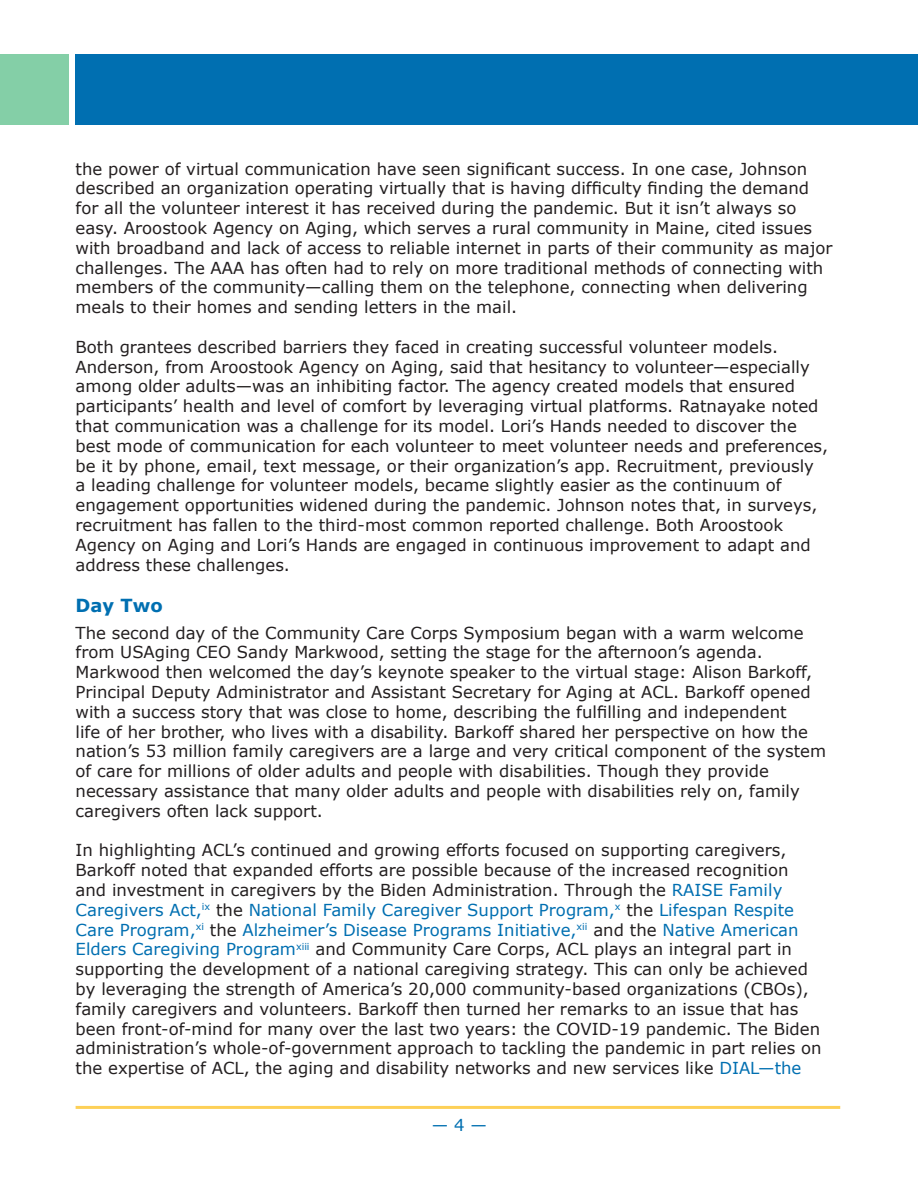
<style>
.page{position:relative;width:918px;height:1188px;background:#fff}
.page>*{position:absolute;margin:0;border:0;box-sizing:border-box;transform-origin:0 0}
.Subhead{font:700 18px "Verdana";color:#006fb1}
.t1{font:16.5px/19.8px "Verdana";color:#231f20}
.t2{font:16.5px "Verdana";color:#006fb1}
.s1{color:#006fb1}
</style>
<div class="page">
<hr style="left:76px;top:1106px;width:764px;height:3px;background:#fdd057">
<div style="left:0;top:54px;width:68px;height:70px;background:#84cfa7"></div>
<div style="left:76px;top:54px;width:842px;height:70px;background:#006fb1"></div>
<p class="t1" style="left:76px;top:159px;width:758px">the power of virtual communication have seen significant success. In one case, Johnson described an organization operating virtually that is having difficulty finding the demand for all the volunteer interest it has received during the pandemic. But it isn’t always so easy. Aroostook Agency on Aging, which serves a rural community in Maine, cited issues with broadband and lack of access to reliable internet in parts of their community as major challenges. The AAA has often had to rely on more traditional methods of connecting with members of the community—calling them on the telephone, connecting when delivering meals to their homes and sending letters in the mail.</p>
<p class="t1" style="left:76px;top:337px;width:754px">Both grantees described barriers they faced in creating successful volunteer models.<br>Anderson, from Aroostook Agency on Aging, said that hesitancy to volunteer—especially among older adults—was an inhibiting factor. The agency created models that ensured participants’ health and level of comfort by leveraging virtual platforms. Ratnayake noted that communication was a challenge for its model. Lori’s Hands needed to discover the best mode of communication for each volunteer to meet volunteer needs and preferences, be it by phone, email, text message, or their organization’s app. Recruitment, previously<br>a leading challenge for volunteer models, became slightly easier as the continuum of engagement opportunities widened during the pandemic. Johnson notes that, in surveys, recruitment has fallen to the third-most common reported challenge. Both Aroostook Agency on Aging and Lori’s Hands are engaged in continuous improvement to adapt and address these challenges.</p>
<p class="Subhead" style="left:76px;top:594px;width:89px">Day Two</p>
<p class="t1" style="left:76px;top:623px;width:752px">The second day of the Community Care Corps Symposium began with a warm welcome from USAging CEO Sandy Markwood, setting the stage for the afternoon’s agenda.<br>Markwood then welcomed the day’s keynote speaker to the virtual stage: Alison Barkoff, Principal Deputy Administrator and Assistant Secretary for Aging at ACL. Barkoff opened with a success story that was close to home, describing the fulfilling and independent<br>life of her brother, who lives with a disability. Barkoff shared her perspective on how the nation’s 53 million family caregivers are a large and very critical component of the system of care for millions of older adults and people with disabilities. Though they provide necessary assistance that many older adults and people with disabilities rely on, family caregivers often lack support.</p>
<p class="t1" style="left:76px;top:841px;width:747px">In highlighting ACL’s continued and growing efforts focused on supporting caregivers, Barkoff noted that expanded efforts are possible because of the increased recognition and investment in caregivers by the Biden Administration. Through the <span class="s1">RAISE Family Caregivers Act,</span><sup>ix</sup> the <span class="s1">National Family Caregiver Support Program,</span><sup>x</sup> the <span class="s1">Lifespan Respite Care Program,</span><sup>xi</sup> the <span class="s1">Alzheimer’s Disease Programs Initiative,</span><sup>xii</sup> and the <span class="s1">Native American Elders Caregiving Program</span><sup>xiii</sup> and Community Care Corps, ACL plays an integral part in supporting the development of a national caregiving strategy. This can only be achieved by leveraging the strength of America’s 20,000 community-based organizations (CBOs), family caregivers and volunteers. Barkoff then turned her remarks to an issue that has been front-of-mind for many over the last two years: the COVID-19 pandemic. The Biden administration’s whole-of-government approach to tackling the pandemic in part relies on the expertise of ACL, the aging and disability networks and new services like <span class="s1">DIAL—the</span></p>
<p class="t2" style="left:432px;top:1115px;width:57px">— 4 —</p>
</div>
